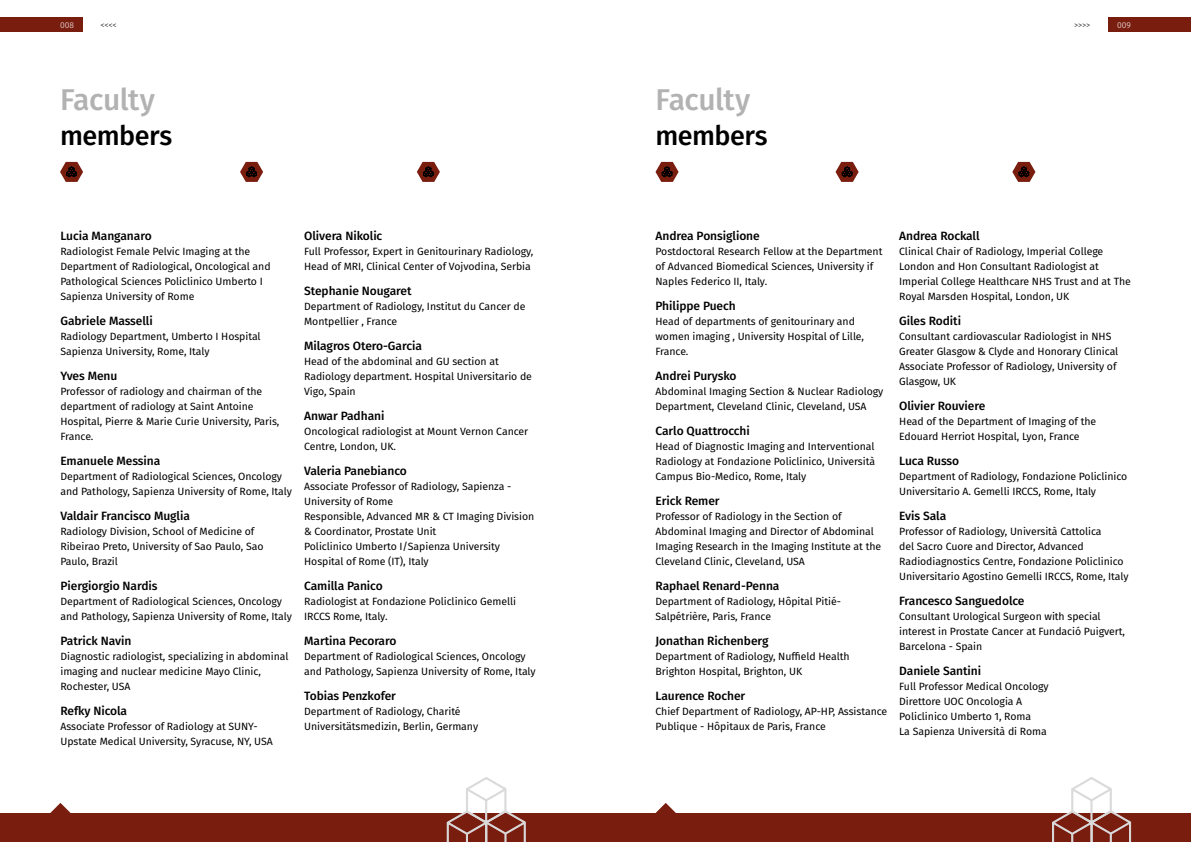
<style>
.page{position:relative;width:1191px;height:842px;background:#fff}
.page>*{position:absolute;margin:0;border:0;box-sizing:border-box;transform-origin:0 0}
.t1{font:500 30px "Fira Sans";letter-spacing:-.02em;color:#b3b2b2}
.t2{font:500 27px "Fira Sans";letter-spacing:-.02em;color:#000}
.t3{font:500 12px "Fira Sans";letter-spacing:-.005em;color:#000}
.t4{font:10.5px/15px "Fira Sans";letter-spacing:-.005em;color:#000}
.t5{font:300 8.5px "Fira Sans";color:#000}
.t6{font:300 8.5px "Fira Sans";letter-spacing:.01em;color:#fff}
</style>
<div class="page">
<div style="left:0;top:813px;width:594px;height:29px;background:#791d0f"></div>
<svg style="left:60px;top:162px;width:23px;height:20px"></svg>
<svg style="left:240px;top:162px;width:23px;height:20px"></svg>
<svg style="left:417px;top:162px;width:23px;height:20px"></svg>
<svg style="left:446px;top:777px;width:80px;height:65px"></svg>
<svg style="left:50px;top:803px;width:21px;height:10px"></svg>
<div style="left:595px;top:813px;width:596px;height:29px;background:#791d0f"></div>
<svg style="left:655px;top:162px;width:23px;height:20px"></svg>
<svg style="left:835px;top:162px;width:23px;height:20px"></svg>
<svg style="left:1012px;top:162px;width:23px;height:20px"></svg>
<svg style="left:1052px;top:777px;width:79px;height:65px"></svg>
<svg style="left:655px;top:803px;width:21px;height:10px"></svg>
<div style="left:0;top:17px;width:83px;height:15px;background:#791d0f"></div>
<div style="left:1108px;top:17px;width:83px;height:15px;background:#791d0f"></div>
<p class="t6" style="left:60px;top:19px;width:16px">008</p>
<p class="t5" style="left:101px;top:19px;width:18px">&lt;&lt;&lt;&lt;</p>
<p class="t5" style="left:1074px;top:19px;width:18px">&gt;&gt;&gt;&gt;</p>
<p class="t6" style="left:1117px;top:19px;width:15px">009</p>
<h1 class="t1" style="left:60px;top:75px;width:96px">Faculty</h1>
<h2 class="t2" style="left:60px;top:114px;width:114px">members</h2>
<p class="t3" style="left:60px;top:226px;width:93px">Lucia Manganaro</p>
<p class="t4" style="left:60px;top:244px;width:212px">Radiologist Female Pelvic Imaging at the Department of Radiological, Oncological and Pathological Sciences Policlinico Umberto I Sapienza University of Rome</p>
<p class="t3" style="left:60px;top:311px;width:94px">Gabriele Masselli</p>
<p class="t4" style="left:60px;top:329px;width:202px">Radiology Department, Umberto I Hospital<br>Sapienza University, Rome, Italy</p>
<p class="t3" style="left:60px;top:366px;width:58px">Yves Menu</p>
<p class="t4" style="left:60px;top:384px;width:220px">Professor of radiology and chairman of the department of radiology at Saint Antoine Hospital, Pierre &amp; Marie Curie University, Paris, France.</p>
<p class="t3" style="left:60px;top:451px;width:101px">Emanuele Messina</p>
<p class="t4" style="left:60px;top:469px;width:233px">Department of Radiological Sciences, Oncology and Pathology, Sapienza University of Rome, Italy</p>
<p class="t3" style="left:60px;top:506px;width:131px">Valdair Francisco Muglia</p>
<p class="t4" style="left:60px;top:524px;width:205px">Radiology Division, School of Medicine of<br>Ribeirao Preto, University of Sao Paulo, Sao<br>Paulo, Brazil</p>
<p class="t3" style="left:60px;top:576px;width:99px">Piergiorgio Nardis</p>
<p class="t4" style="left:60px;top:594px;width:233px">Department of Radiological Sciences, Oncology and Pathology, Sapienza University of Rome, Italy</p>
<p class="t3" style="left:60px;top:631px;width:72px">Patrick Navin</p>
<p class="t4" style="left:60px;top:649px;width:229px">Diagnostic radiologist, specializing in abdominal imaging and nuclear medicine Mayo Clinic,<br>Rochester, USA</p>
<p class="t3" style="left:60px;top:701px;width:68px">Refky Nicola</p>
<p class="t4" style="left:60px;top:719px;width:214px">Associate Professor of Radiology at SUNY-<br>Upstate Medical University, Syracuse, NY, USA</p>
<p class="t3" style="left:304px;top:226px;width:80px">Olivera Nikolic</p>
<p class="t4" style="left:304px;top:244px;width:231px">Full Professor, Expert in Genitourinary Radiology,<br>Head of MRI, Clinical Center of Vojvodina, Serbia</p>
<p class="t3" style="left:304px;top:281px;width:109px">Stephanie Nougaret</p>
<p class="t4" style="left:304px;top:299px;width:223px">Department of Radiology, Institut du Cancer de<br>Montpellier , France</p>
<p class="t3" style="left:304px;top:336px;width:119px">Milagros Otero-Garcia</p>
<p class="t4" style="left:304px;top:354px;width:229px">Head of the abdominal and GU section at<br>Radiology department. Hospital Universitario de<br>Vigo, Spain</p>
<p class="t3" style="left:304px;top:406px;width:82px">Anwar Padhani</p>
<p class="t4" style="left:304px;top:424px;width:225px">Oncological radiologist at Mount Vernon Cancer<br>Centre, London, UK.</p>
<p class="t3" style="left:304px;top:461px;width:104px">Valeria Panebianco</p>
<p class="t4" style="left:304px;top:479px;width:232px">Associate Professor of Radiology, Sapienza - University of Rome<br>Responsible, Advanced MR &amp; CT Imaging Division &amp; Coordinator, Prostate Unit<br>Policlinico Umberto I/Sapienza University Hospital of Rome (IT), Italy</p>
<p class="t3" style="left:304px;top:576px;width:80px">Camilla Panico</p>
<p class="t4" style="left:304px;top:594px;width:213px">Radiologist at Fondazione Policlinico Gemelli<br>IRCCS Rome, Italy.</p>
<p class="t3" style="left:304px;top:631px;width:94px">Martina Pecoraro</p>
<p class="t4" style="left:304px;top:649px;width:233px">Department of Radiological Sciences, Oncology and Pathology, Sapienza University of Rome, Italy</p>
<p class="t3" style="left:304px;top:686px;width:93px">Tobias Penzkofer</p>
<p class="t4" style="left:304px;top:704px;width:175px">Department of Radiology, Charité<br>Universitätsmedizin, Berlin, Germany</p>
<h1 class="t1" style="left:655px;top:75px;width:96px">Faculty</h1>
<h2 class="t2" style="left:655px;top:114px;width:114px">members</h2>
<p class="t3" style="left:655px;top:226px;width:106px">Andrea Ponsiglione</p>
<p class="t4" style="left:655px;top:244px;width:228px">Postdoctoral Research Fellow at the Department of Advanced Biomedical Sciences, University if<br>Naples Federico II, Italy.</p>
<p class="t3" style="left:655px;top:296px;width:82px">Philippe Puech</p>
<p class="t4" style="left:655px;top:314px;width:210px">Head of departments of genitourinary and women imaging , University Hospital of Lille,<br>France.</p>
<p class="t3" style="left:655px;top:366px;width:83px">Andrei Purysko</p>
<p class="t4" style="left:655px;top:384px;width:229px">Abdominal Imaging Section &amp; Nuclear Radiology<br>Department, Cleveland Clinic, Cleveland, USA</p>
<p class="t3" style="left:655px;top:421px;width:96px">Carlo Quattrocchi</p>
<p class="t4" style="left:655px;top:439px;width:221px;text-align:justify">Head of Diagnostic Imaging and Interventional Radiology at Fondazione Policlinico, Università Campus Bio-Medico, Rome, Italy</p>
<p class="t3" style="left:655px;top:491px;width:66px">Erick Remer</p>
<p class="t4" style="left:655px;top:509px;width:227px">Professor of Radiology in the Section of Abdominal Imaging and Director of Abdominal Imaging Research in the Imaging Institute at the Cleveland Clinic, Cleveland, USA</p>
<p class="t3" style="left:655px;top:576px;width:125px">Raphael Renard-Penna</p>
<p class="t4" style="left:655px;top:594px;width:187px">Department of Radiology, Hôpital Pitié-<br>Salpétrière, Paris, France</p>
<p class="t3" style="left:655px;top:631px;width:114px">Jonathan Richenberg</p>
<p class="t4" style="left:655px;top:649px;width:196px">Department of Radiology, Nuffield Health<br>Brighton Hospital, Brighton, UK</p>
<p class="t3" style="left:655px;top:686px;width:91px">Laurence Rocher</p>
<p class="t4" style="left:655px;top:704px;width:233px">Chief Department of Radiology, AP-HP, Assistance<br>Publique - Hôpitaux de Paris, France</p>
<p class="t3" style="left:899px;top:226px;width:82px">Andrea Rockall</p>
<p class="t4" style="left:899px;top:244px;width:233px">Clinical Chair of Radiology, Imperial College London and Hon Consultant Radiologist at Imperial College Healthcare NHS Trust and at The Royal Marsden Hospital, London, UK</p>
<p class="t3" style="left:899px;top:311px;width:63px">Giles Roditi</p>
<p class="t4" style="left:899px;top:329px;width:220px">Consultant cardiovascular Radiologist in NHS Greater Glasgow &amp; Clyde and Honorary Clinical Associate Professor of Radiology, University of Glasgow, UK</p>
<p class="t3" style="left:899px;top:396px;width:88px">Olivier Rouviere</p>
<p class="t4" style="left:899px;top:414px;width:199px">Head of the Department of Imaging of the<br>Edouard Herriot Hospital, Lyon, France</p>
<p class="t3" style="left:899px;top:451px;width:62px">Luca Russo</p>
<p class="t4" style="left:899px;top:469px;width:230px">Department of Radiology, Fondazione Policlinico<br>Universitario A. Gemelli IRCCS, Rome, Italy</p>
<p class="t3" style="left:899px;top:506px;width:48px">Evis Sala</p>
<p class="t4" style="left:899px;top:524px;width:231px">Professor of Radiology, Università Cattolica<br>del Sacro Cuore and Director, Advanced Radiodiagnostics Centre, Fondazione Policlinico Universitario Agostino Gemelli IRCCS, Rome, Italy</p>
<p class="t3" style="left:899px;top:591px;width:127px">Francesco Sanguedolce</p>
<p class="t4" style="left:899px;top:609px;width:227px">Consultant Urological Surgeon with special interest in Prostate Cancer at Fundació Puigvert,<br>Barcelona - Spain</p>
<p class="t3" style="left:899px;top:661px;width:83px">Daniele Santini</p>
<p class="t4" style="left:899px;top:679px;width:151px">Full Professor Medical Oncology<br>Direttore UOC Oncologia A<br>Policlinico Umberto 1, Roma<br>La Sapienza Università di Roma</p>
</div>
